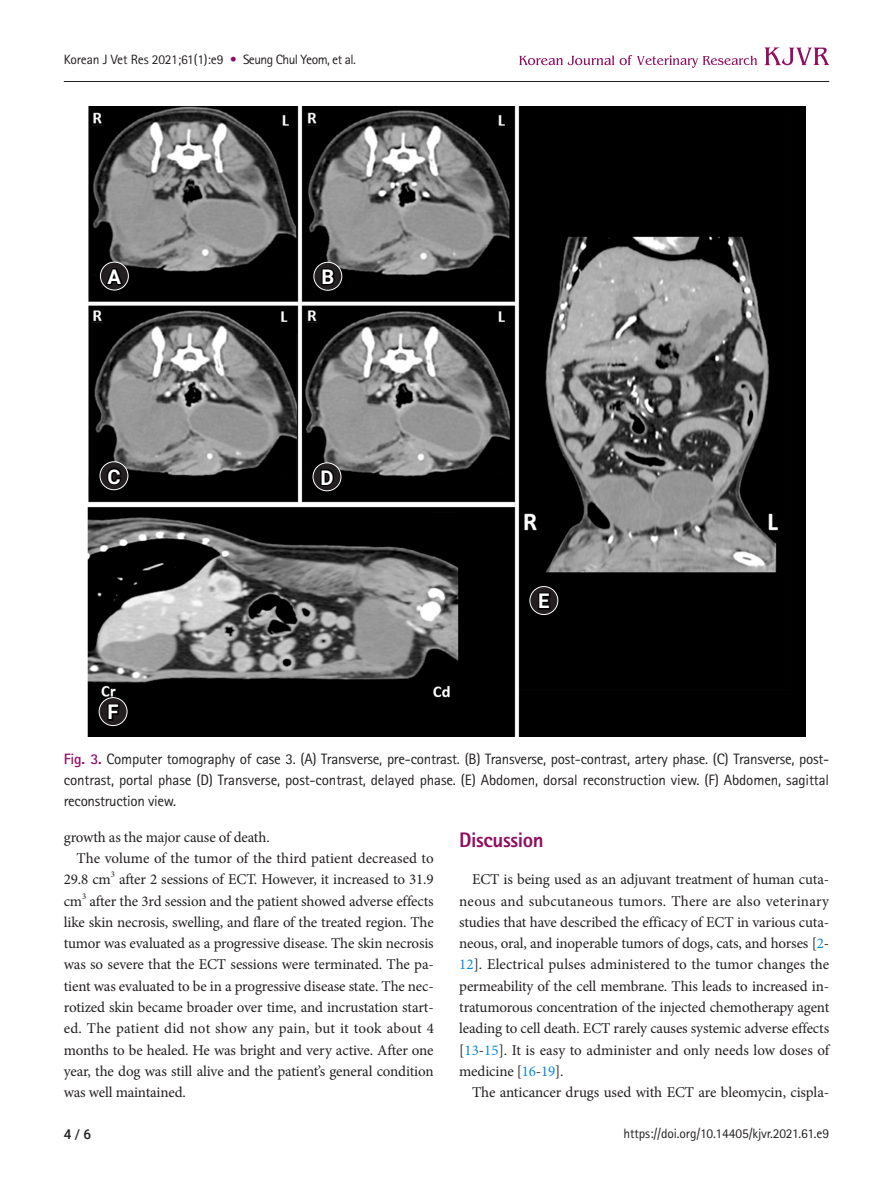
<style>
.page{position:relative;width:893px;height:1191px;background:#fff}
.page>*{position:absolute;margin:0;border:0;box-sizing:border-box;transform-origin:0 0}
.body-title-eng{font:800 21px "Rotis Sans Serif Std";letter-spacing:-.02em;color:#900e60}
.t1{font:700 20.25px "Roboto";color:#fff}
.body_eng{font:15px/21.3px "Minion Pro";letter-spacing:-.01em;color:#231f20;text-align:justify}
.fig-caption{font:15px/21.3px "Rotis Sans Serif Std";letter-spacing:-.01em;color:#231f20;text-align:justify}
.t2{font:13.5px "Rotis Sans Serif Std";letter-spacing:-.04em;color:#231f20}
.t3{font:13.5px "Rotis Sans Serif Std";letter-spacing:-.01em;color:#231f20}
.t4{font:500 13.5px "Roboto";color:#231f20}
.body_eng-2{font:8.7px "Minion Pro";color:#231f20}
.s1{font-weight:300;color:#900e60}
.s2{font-weight:700;color:#900e60}
.s3{color:#0b88de}
</style>
<div class="page">
<hr style="left:64px;top:81px;width:765px;height:1px;background:#231f20">
<svg style="left:764px;top:47px;width:65px;height:18px"></svg>
<svg style="left:519px;top:55px;width:238px;height:13px"></svg>
<img style="left:87px;top:106px;width:719px;height:630px">
<svg style="left:314px;top:262px;width:28px;height:28px"></svg>
<div style="left:313px;top:262px;width:29px;height:29px;border:1px solid #fff;border-radius:50%"></div>
<svg style="left:320px;top:266px;width:17px;height:21px"></svg>
<svg style="left:313px;top:463px;width:28px;height:28px"></svg>
<div style="left:313px;top:462px;width:28px;height:29px;border:1px solid #fff;border-radius:50%"></div>
<svg style="left:319px;top:467px;width:17px;height:20px"></svg>
<svg style="left:99px;top:697px;width:28px;height:28px"></svg>
<div style="left:99px;top:697px;width:29px;height:29px;border:1px solid #fff;border-radius:50%"></div>
<svg style="left:106px;top:702px;width:15px;height:20px"></svg>
<svg style="left:530px;top:586px;width:28px;height:28px"></svg>
<div style="left:529px;top:586px;width:29px;height:29px;border:1px solid #fff;border-radius:50%"></div>
<svg style="left:537px;top:591px;width:15px;height:20px"></svg>
<svg style="left:100px;top:262px;width:28px;height:28px"></svg>
<div style="left:100px;top:261px;width:29px;height:29px;border:1px solid #fff;border-radius:50%"></div>
<svg style="left:104px;top:267px;width:21px;height:20px"></svg>
<svg style="left:100px;top:462px;width:28px;height:28px"></svg>
<div style="left:99px;top:461px;width:29px;height:29px;border:1px solid #fff;border-radius:50%"></div>
<svg style="left:105px;top:465px;width:18px;height:22px"></svg>
<p class="t2" style="left:64px;top:51px;width:294px">Korean J Vet Res 2021;61(1):e9 <span class="s1">•</span> Seung Chul Yeom, et al.</p>
<p class="t1" style="left:108px;top:262px;width:15px">A</p>
<p class="t1" style="left:107px;top:462px;width:15px">C</p>
<p class="t1" style="left:108px;top:698px;width:13px">F</p>
<p class="t1" style="left:321px;top:263px;width:14px">B</p>
<p class="t1" style="left:320px;top:463px;width:15px">D</p>
<p class="t1" style="left:538px;top:587px;width:13px">E</p>
<p class="fig-caption" style="left:64px;top:747px;width:767px"><span class="s2">Fig. 3.</span> Computer tomography of case 3. (A) Transverse, pre-contrast. (B) Transverse, post-contrast, artery phase. (C) Transverse, post&shy;contrast, portal phase (D) Transverse, post-contrast, delayed phase. (E) Abdomen, dorsal reconstruction view. (F) Abdomen, sagittal reconstruction view.</p>
<p class="body_eng" style="left:64px;top:826px;width:207px">growth as the major cause of death.</p>
<p class="body_eng" style="left:64px;top:847px;width:372px;text-indent:13px">The volume of the tumor of the third patient decreased to<br>29.8 cm</p>
<p class="body_eng-2" style="left:111px;top:868px;width:6px">3</p>
<p class="body_eng" style="left:119px;top:869px;width:316px">after 2 sessions of ECT. However, it increased to 31.9</p>
<p class="body_eng-2" style="left:82px;top:890px;width:6px">3</p>
<p class="body_eng" style="left:64px;top:890px;width:372px;text-indent:26px">after the 3rd session and the patient showed adverse effects like skin necrosis, swelling, and flare of the treated region. The tumor was evaluated as a progressive disease. The skin necrosis was so severe that the ECT sessions were terminated. The pa&shy;tient was evaluated to be in a progressive disease state. The nec&shy;rotized skin became broader over time, and incrustation start&shy;ed. The patient did not show any pain, but it took about 4 months to be healed. He was bright and very active. After one year, the dog was still alive and the patient’s general condition was well maintained.</p>
<p class="body_eng" style="left:64px;top:890px;width:20px">cm</p>
<p class="t4" style="left:64px;top:1124px;width:29px">4 / 6</p>
<p class="body-title-eng" style="left:459px;top:826px;width:86px">Discussion</p>
<p class="body_eng" style="left:459px;top:869px;width:372px;text-indent:13px">ECT is being used as an adjuvant treatment of human cuta&shy;neous and subcutaneous tumors. There are also veterinary studies that have described the efficacy of ECT in various cuta&shy;neous, oral, and inoperable tumors of dogs, cats, and horses [<span class="s3">2</span>- <span class="s3">12</span>]. Electrical pulses administered to the tumor changes the permeability of the cell membrane. This leads to increased in&shy;tratumorous concentration of the injected chemotherapy agent leading to cell death. ECT rarely causes systemic adverse effects [<span class="s3">13</span>-<span class="s3">15</span>]. It is easy to administer and only needs low doses of medicine [<span class="s3">16</span>-<span class="s3">19</span>].</p>
<p class="body_eng" style="left:472px;top:1081px;width:359px">The anticancer drugs used with ECT are bleomycin, cispla-</p>
<p class="t3" style="left:623px;top:1125px;width:207px">https://doi.org/10.14405/kjvr.2021.61.e9</p>
</div>
